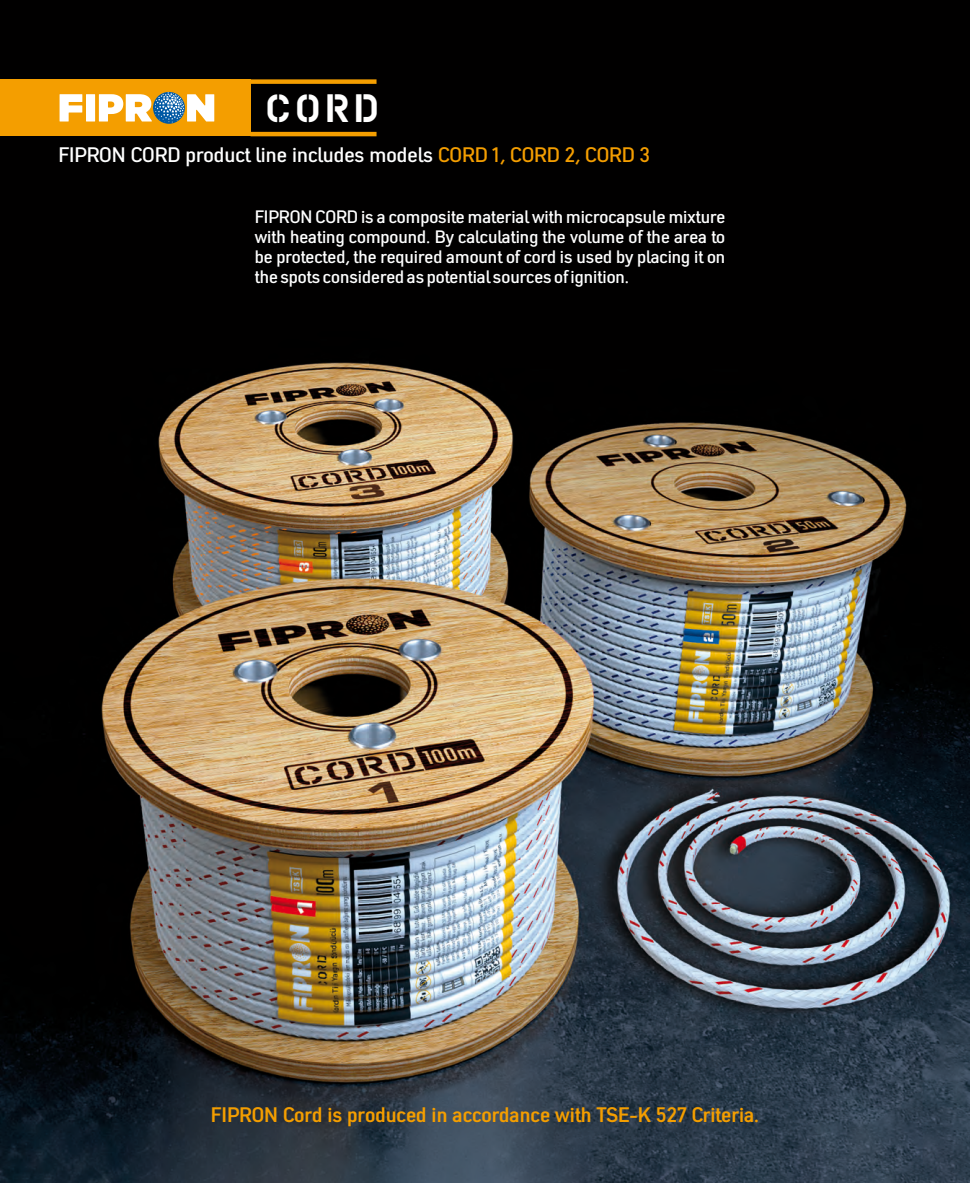
<style>
.page{position:relative;width:970px;height:1183px;background:#fff}
.page>*{position:absolute;margin:0;border:0;box-sizing:border-box;transform-origin:0 0}
.t1{font:40.5px "PF Stamps Pro Solid";color:#fff}
.t2{font:700 21px "Nota";color:#f49e00}
.t3{font:500 21px "Nota";color:#fff}
.t4{font:500 18px/20.1px "Nota";color:#fff;text-align:justify}
.s1{color:#f49e00}
</style>
<div class="page">
<img style="left:0;top:0;width:969px;height:1182px">
<div style="left:0;top:79px;width:250px;height:57px;background:#f49e00"></div>
<div style="left:250px;top:79px;width:126px;height:5px;background:#f49e00"></div>
<hr style="left:250px;top:132px;width:126px;height:4px;background:#f49e00">
<svg style="left:60px;top:92px;width:154px;height:31px"></svg>
<h1 class="t1" style="left:265px;top:92px;width:116px">CORD</h1>
<p class="t3" style="left:58px;top:145px;width:593px">FIPRON CORD product line includes models <span class="s1">CORD 1, CORD 2, CORD 3</span></p>
<p class="t4" style="left:255px;top:207px;width:472px">FIPRON CORD is a composite material with microcapsule mixture with heating compound. By calculating the volume of the area to be protected, the required amount of cord is used by placing it on the spots considered as potential sources of ignition.</p>
<p class="t2" style="left:211px;top:1105px;width:549px">FIPRON Cord is produced in accordance with TSE-K 527 Criteria.</p>
</div>
